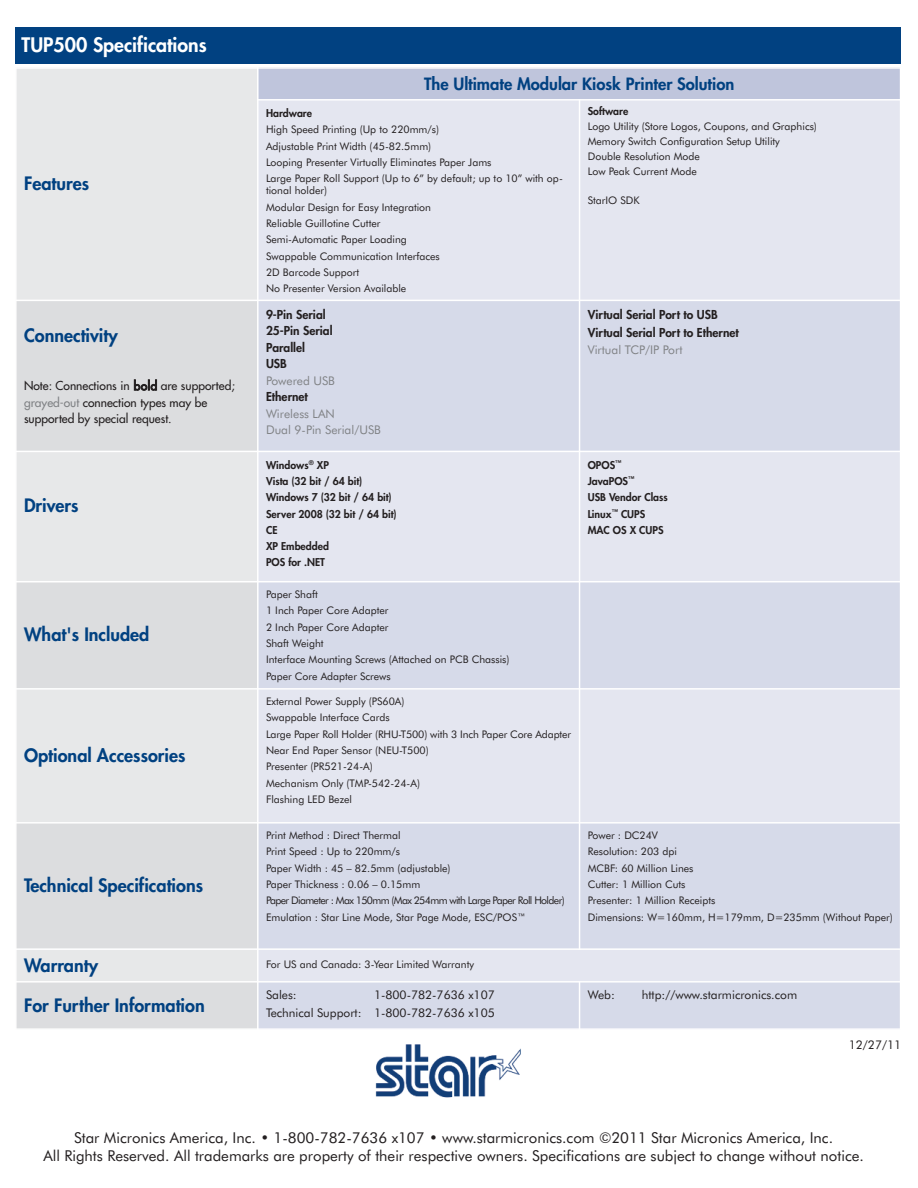
<style>
.page{position:relative;width:918px;height:1188px;background:#fff}
.page>*{position:absolute;margin:0;border:0;box-sizing:border-box;transform-origin:0 0}
.t1{font:800 19.5px "Futura";color:#fff}
.t2{font:800 18px "Futura";color:#014181}
.t3{font:800 16.5px "Futura";color:#014181}
.t4{font:15px/18px "Futura BT";color:#231f20;text-align:center}
.t5{font:12px/17.9px "Futura BT";color:#231f20;text-align:right}
.t6{font:12px/16.4px "Futura";color:#231f20}
.t7{font:800 12px/16.5px "Futura";color:#231f20}
.t8{font:12px/16.5px "Futura BT";color:#808285}
.t9{font:10.5px/16.4px "Futura BT";color:#231f20}
.t10{font:800 10.5px/16.4px "Futura";color:#231f20}
.s1{color:#808285}
</style>
<div class="page">
<div style="left:15px;top:67px;width:243px;height:233px;background:#e7e8e9"></div>
<div style="left:258px;top:67px;width:643px;height:33px;background:#bfc5dc"></div>
<div style="left:258px;top:100px;width:322px;height:200px;background:#e4e6f0"></div>
<div style="left:580px;top:100px;width:321px;height:200px;background:#e4e6f0"></div>
<div style="left:15px;top:300px;width:243px;height:151px;background:#dcdddf"></div>
<div style="left:258px;top:300px;width:322px;height:151px;background:#d6dae9"></div>
<div style="left:580px;top:300px;width:321px;height:151px;background:#d6dae9"></div>
<div style="left:15px;top:451px;width:243px;height:131px;background:#e7e8e9"></div>
<div style="left:258px;top:451px;width:322px;height:131px;background:#e4e6f0"></div>
<div style="left:580px;top:451px;width:321px;height:131px;background:#e4e6f0"></div>
<div style="left:15px;top:582px;width:243px;height:107px;background:#dcdddf"></div>
<div style="left:258px;top:582px;width:322px;height:107px;background:#d6dae9"></div>
<div style="left:580px;top:582px;width:321px;height:107px;background:#d6dae9"></div>
<div style="left:15px;top:689px;width:243px;height:134px;background:#e7e8e9"></div>
<div style="left:258px;top:689px;width:322px;height:134px;background:#e4e6f0"></div>
<div style="left:580px;top:689px;width:321px;height:134px;background:#e4e6f0"></div>
<div style="left:15px;top:823px;width:243px;height:126px;background:#dcdddf"></div>
<div style="left:258px;top:823px;width:322px;height:126px;background:#d6dae9"></div>
<div style="left:580px;top:823px;width:321px;height:126px;background:#d6dae9"></div>
<div style="left:15px;top:949px;width:243px;height:33px;background:#e7e8e9"></div>
<div style="left:258px;top:949px;width:643px;height:33px;background:#e4e6f0"></div>
<div style="left:15px;top:982px;width:243px;height:48px;background:#dcdddf"></div>
<div style="left:258px;top:982px;width:322px;height:48px;background:#d6dae9"></div>
<div style="left:580px;top:982px;width:321px;height:48px;background:#d6dae9"></div>
<hr style="left:15px;top:67px;width:2px;height:963px;background:#fff">
<hr style="left:257px;top:67px;width:2px;height:963px;background:#fff">
<hr style="left:579px;top:99px;width:1px;height:851px;background:#fff">
<hr style="left:579px;top:981px;width:1px;height:49px;background:#fff">
<hr style="left:900px;top:67px;width:1px;height:963px;background:#fff">
<hr style="left:15px;top:67px;width:886px;height:2px;background:#fff">
<hr style="left:257px;top:99px;width:644px;height:2px;background:#fff">
<hr style="left:15px;top:300px;width:886px;height:1px;background:#fff">
<hr style="left:15px;top:451px;width:886px;height:1px;background:#fff">
<hr style="left:15px;top:581px;width:886px;height:1px;background:#fff">
<hr style="left:15px;top:688px;width:886px;height:2px;background:#fff">
<hr style="left:15px;top:822px;width:886px;height:2px;background:#fff">
<hr style="left:15px;top:948px;width:886px;height:2px;background:#fff">
<hr style="left:15px;top:981px;width:886px;height:2px;background:#fff">
<hr style="left:15px;top:1028px;width:886px;height:2px;background:#fff">
<div style="left:16px;top:27px;width:885px;height:36px;background:#014181"></div>
<img style="left:375px;top:1044px;width:146px;height:54px">
<h1 class="t1" style="left:22px;top:35px;width:187px">TUP500 Specifications</h1>
<h2 class="t2" style="left:24px;top:175px;width:67px">Features</h2>
<h2 class="t2" style="left:24px;top:327px;width:95px">Connectivity</h2>
<p class="t6" style="left:24px;top:379px;width:212px">Note: Connections in bold are supported; <span class="s1">grayed-out</span> connection types may be supported by special request.</p>
<h2 class="t2" style="left:24px;top:497px;width:56px">Drivers</h2>
<h2 class="t2" style="left:24px;top:626px;width:127px">What's Included</h2>
<h2 class="t2" style="left:24px;top:747px;width:163px">Optional Accessories</h2>
<h2 class="t2" style="left:24px;top:877px;width:181px">Technical Specifications</h2>
<h3 class="t3" style="left:424px;top:76px;width:312px">The Ultimate Modular Kiosk Printer Solution</h3>
<p class="t10" style="left:266px;top:106px;width:48px">Hardware</p>
<p class="t9" style="left:266px;top:122px;width:298px">High Speed Printing (Up to 220mm/s)<br>Adjustable Print Width (45-82.5mm)<br>Looping Presenter Virtually Eliminates Paper Jams<br>Large Paper Roll Support (Up to 6” by default; up to 10” with op-</p>
<p class="t9" style="left:266px;top:183px;width:175px">tional holder)<br>Modular Design for Easy Integration<br>Reliable Guillotine Cutter<br>Semi-Automatic Paper Loading<br>Swappable Communication Interfaces<br>2D Barcode Support<br>No Presenter Version Available</p>
<p class="t7" style="left:266px;top:307px;width:68px">9-Pin Serial<br>25-Pin Serial<br>Parallel<br>USB</p>
<p class="t8" style="left:266px;top:373px;width:71px">Powered USB</p>
<p class="t7" style="left:266px;top:390px;width:43px">Ethernet</p>
<p class="t8" style="left:266px;top:406px;width:116px">Wireless LAN<br>Dual 9-Pin Serial/USB</p>
<p class="t10" style="left:588px;top:104px;width:42px">Software</p>
<p class="t9" style="left:588px;top:120px;width:231px;line-height:14.9px">Logo Utility (Store Logos, Coupons, and Graphics)<br>Memory Switch Configuration Setup Utility<br>Double Resolution Mode<br>Low Peak Current Mode</p>
<p class="t9" style="left:588px;top:193px;width:53px">StarIO SDK</p>
<p class="t7" style="left:588px;top:306px;width:153px;line-height:17.9px">Virtual Serial Port to USB<br>Virtual Serial Port to Ethernet</p>
<p class="t8" style="left:588px;top:343px;width:96px">Virtual TCP/IP Port</p>
<p class="t10" style="left:266px;top:457px;width:132px">Windows<sup>®</sup> XP<br>Vista (32 bit / 64 bit)<br>Windows 7 (32 bit / 64 bit)<br>Server 2008 (32 bit / 64 bit)<br>CE<br>XP Embedded<br>POS for .NET</p>
<p class="t10" style="left:588px;top:457px;width:81px">OPOS<sup>™<br></sup>JavaPOS<sup>™<br></sup>USB Vendor Class<br>Linux<sup>™</sup> CUPS<br>MAC OS X CUPS</p>
<p class="t9" style="left:266px;top:587px;width:245px">Paper Shaft<br>1 Inch Paper Core Adapter<br>2 Inch Paper Core Adapter<br>Shaft Weight<br>Interface Mounting Screws (Attached on PCB Chassis)<br>Paper Core Adapter Screws</p>
<p class="t9" style="left:266px;top:694px;width:307px">External Power Supply (PS60A)<br>Swappable Interface Cards<br>Large Paper Roll Holder (RHU-T500) with 3 Inch Paper Core Adapter Near End Paper Sensor (NEU-T500)<br>Presenter (PR521-24-A)<br>Mechanism Only (TMP-542-24-A)<br>Flashing LED Bezel</p>
<p class="t9" style="left:266px;top:828px;width:300px">Print Method : Direct Thermal<br>Print Speed : Up to 220mm/s<br>Paper Width : 45 – 82.5mm (adjustable)<br>Paper Thickness : 0.06 – 0.15mm<br>Paper Diameter : Max 150mm (Max 254mm with Large Paper Roll Holder)<br>Emulation : Star Line Mode, Star Page Mode, ESC/POS™</p>
<p class="t9" style="left:588px;top:828px;width:307px">Power : DC24V<br>Resolution: 203 dpi<br>MCBF: 60 Million Lines<br>Cutter: 1 Million Cuts<br>Presenter: 1 Million Receipts<br>Dimensions: W=160mm, H=179mm, D=235mm (Without Paper)</p>
<h2 class="t2" style="left:24px;top:956px;width:76px">Warranty</h2>
<p class="t9" style="left:266px;top:957px;width:210px">For US and Canada: 3-Year Limited Warranty</p>
<h2 class="t2" style="left:24px;top:996px;width:182px">For Further Information</h2>
<p class="t5" style="left:266px;top:987px;width:230px">1-800-782-7636 x107<br>Technical Support: 1-800-782-7636 x105</p>
<p class="t5" style="left:588px;top:987px;width:29px">Web:</p>
<p class="t5" style="left:642px;top:987px;width:157px">http://www.starmicronics.com</p>
<p class="t5" style="left:266px;top:987px;width:32px">Sales:</p>
<p class="t5" style="left:849px;top:1036px;width:54px">12/27/11</p>
<p class="t4" style="left:43px;top:1130px;width:822px">Star Micronics America, Inc. • 1-800-782-7636 x107 • www.starmicronics.com ©2011 Star Micronics America, Inc.<br>All Rights Reserved. All trademarks are property of their respective owners. Specifications are subject to change without notice.</p>
</div>
